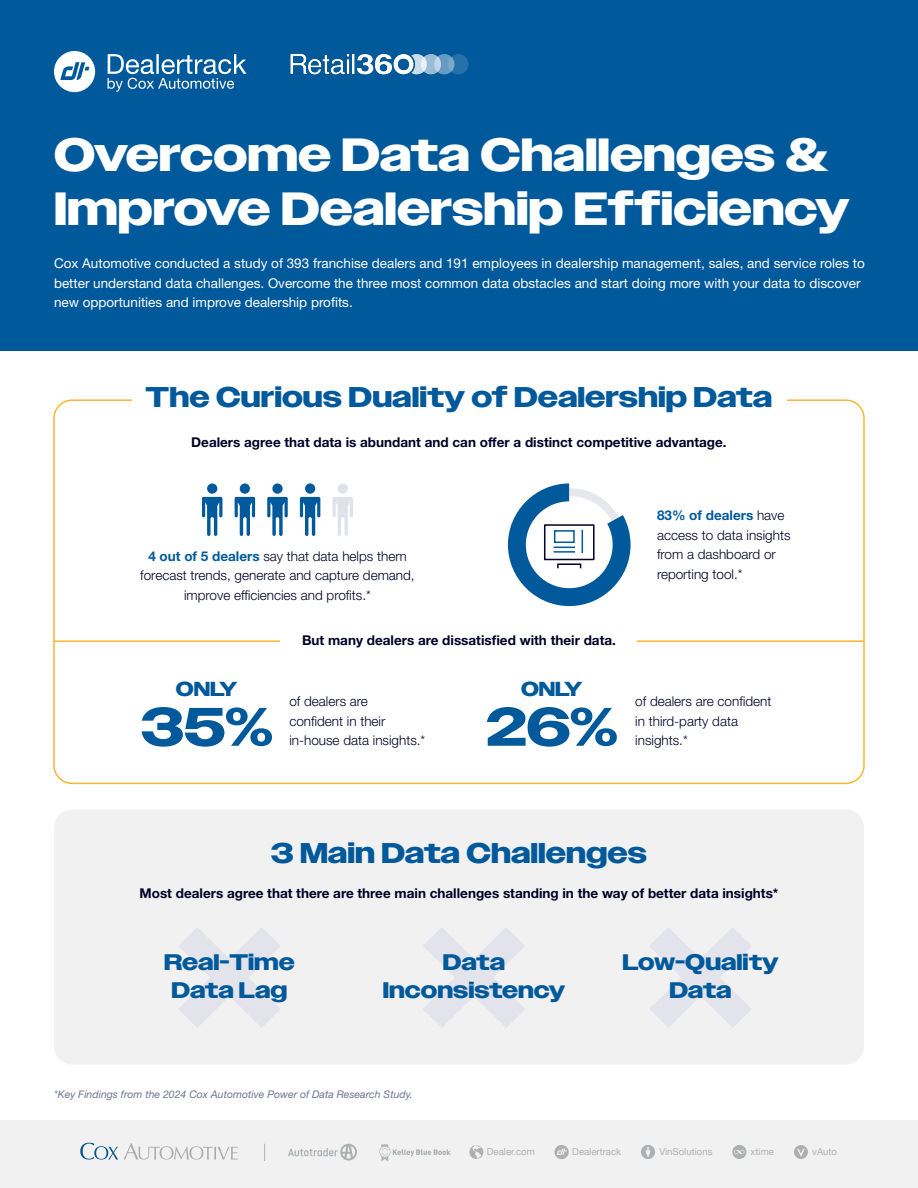
<style>
.page{position:relative;width:918px;height:1188px;background:#fff}
.page>*{position:absolute;margin:0;border:0;box-sizing:border-box;transform-origin:0 0}
.t1{font:700 54px "Owners Wide";color:#00599a}
.t2{font:700 46.5px/54px "Owners Wide";color:#fff}
.t3{font:700 28.5px "Owners Wide";color:#00599a}
.t4{font:700 22.5px/28px "Owners Wide";color:#00599a;text-align:center}
.t5{font:700 20.25px "Owners Wide";color:#00599a}
.t6{font:300 13.5px/19.5px "Helvetica Neue LT Std";color:#000027}
.t7{font:13.5px/19.5px "Helvetica Neue LT Std";color:#fff}
.t8{font:700 13.5px "Helvetica Neue LT Std";color:#000027}
.t9{font:italic 10.5px "Helvetica Neue LT Std";color:#6d7396}
.t10{font:9.6px "Helvetica Neue";color:#adb0b1}
.s1{font-weight:700;color:#00599a}
</style>
<div class="page">
<div style="left:0;top:1120px;width:918px;height:68px;background:#f1f1f2"></div>
<svg style="left:264px;top:1144px;width:1px;height:17px"></svg>
<svg style="left:379px;top:1144px;width:72px;height:18px"></svg>
<svg style="left:288px;top:1144px;width:69px;height:17px"></svg>
<svg style="left:80px;top:1143px;width:38px;height:17px"></svg>
<svg style="left:124px;top:1143px;width:114px;height:17px"></svg>
<svg style="left:469px;top:1145px;width:15px;height:14px"></svg>
<svg style="left:732px;top:1145px;width:14px;height:14px"></svg>
<svg style="left:554px;top:1145px;width:15px;height:14px"></svg>
<svg style="left:641px;top:1145px;width:14px;height:14px"></svg>
<svg style="left:794px;top:1145px;width:14px;height:14px"></svg>
<div style="left:54px;top:810px;width:810px;height:254px;background:#f1f1f2;border-radius:18px"></div>
<svg style="left:179px;top:928px;width:101px;height:99px"></svg>
<svg style="left:423px;top:928px;width:102px;height:99px"></svg>
<svg style="left:650px;top:928px;width:101px;height:99px"></svg>
<div style="left:0;top:0;width:918px;height:351px;background:#00599a"></div>
<hr style="left:54px;top:640px;width:810px;height:2px;background:#f9b632">
<div style="left:207px;top:483px;width:10px;height:11px;background:#00599a;border-radius:50%"></div>
<svg style="left:202px;top:497px;width:20px;height:39px"></svg>
<div style="left:240px;top:483px;width:10px;height:11px;background:#00599a;border-radius:50%"></div>
<svg style="left:235px;top:497px;width:20px;height:39px"></svg>
<div style="left:272px;top:483px;width:11px;height:11px;background:#00599a;border-radius:50%"></div>
<svg style="left:267px;top:497px;width:21px;height:39px"></svg>
<div style="left:305px;top:483px;width:10px;height:11px;background:#00599a;border-radius:50%"></div>
<svg style="left:300px;top:497px;width:20px;height:39px"></svg>
<div style="left:338px;top:483px;width:10px;height:11px;background:#e0e2ea;border-radius:50%"></div>
<svg style="left:333px;top:497px;width:20px;height:39px"></svg>
<svg style="left:508px;top:483px;width:123px;height:123px"></svg>
<div style="left:557px;top:563px;width:24px;height:5px;border:2px solid #000027"></div>
<div style="left:281px;top:635px;width:356px;height:11px;background:#fff"></div>
<img style="left:290px;top:53px;width:179px;height:22px">
<svg style="left:108px;top:54px;width:138px;height:38px"></svg>
<svg style="left:54px;top:51px;width:41px;height:41px"></svg>
<h2 class="t2" style="left:54px;top:129px;width:797px">Overcome Data Challenges &amp;<br>Improve Dealership Efficiency</h2>
<p class="t7" style="left:54px;top:254px;width:812px">Cox Automotive conducted a study of 393 franchise dealers and 191 employees in dealership management, sales, and service roles to better understand data challenges. Overcome the three most common data obstacles and start doing more with your data to discover new opportunities and improve dealership profits.</p>
<h3 class="t3" style="left:146px;top:381px;width:628px">The Curious Duality of Dealership Data</h3>
<p class="t8" style="left:191px;top:434px;width:537px">Dealers agree that data is abundant and can offer a distinct competitive advantage.</p>
<p class="t6" style="left:140px;top:546px;width:276px;text-align:center"><span class="s1">4 out of 5 dealers</span> say that data helps them forecast trends, generate and capture demand, improve efficiencies and profits.*</p>
<p class="t8" style="left:302px;top:632px;width:315px">But many dealers are dissatisfied with their data.</p>
<p class="t6" style="left:657px;top:505px;width:135px"><span class="s1">83% of dealers</span> have access to data insights from a dashboard or reporting tool.*</p>
<h3 class="t5" style="left:176px;top:677px;width:63px">ONLY</h3>
<h1 class="t1" style="left:141px;top:695px;width:133px">35%</h1>
<h3 class="t5" style="left:521px;top:677px;width:63px">ONLY</h3>
<h1 class="t1" style="left:486px;top:695px;width:132px">26%</h1>
<p class="t6" style="left:289px;top:691px;width:137px">of dealers are<br>confident in their in-house data insights.*</p>
<p class="t6" style="left:635px;top:691px;width:138px">of dealers are confident in third-party data insights.*</p>
<h3 class="t3" style="left:271px;top:837px;width:378px">3 Main Data Challenges</h3>
<p class="t8" style="left:140px;top:885px;width:640px">Most dealers agree that there are three main challenges standing in the way of better data insights*</p>
<h3 class="t4" style="left:164px;top:949px;width:132px">Real-Time<br>Data Lag</h3>
<h3 class="t4" style="left:383px;top:949px;width:184px">Data<br>Inconsistency</h3>
<h3 class="t4" style="left:622px;top:949px;width:158px">Low-Quality<br>Data</h3>
<p class="t9" style="left:54px;top:1088px;width:360px">*Key Findings from the 2024 Cox Automotive Power of Data Research Study.</p>
<p class="t10" style="left:487px;top:1145px;width:50px">Dealer.com</p>
<p class="t10" style="left:572px;top:1145px;width:50px">Dealertrack</p>
<p class="t10" style="left:659px;top:1145px;width:55px">VinSolutions</p>
<p class="t10" style="left:751px;top:1145px;width:25px">xtime</p>
<p class="t10" style="left:812px;top:1145px;width:26px">vAuto</p>
</div>
